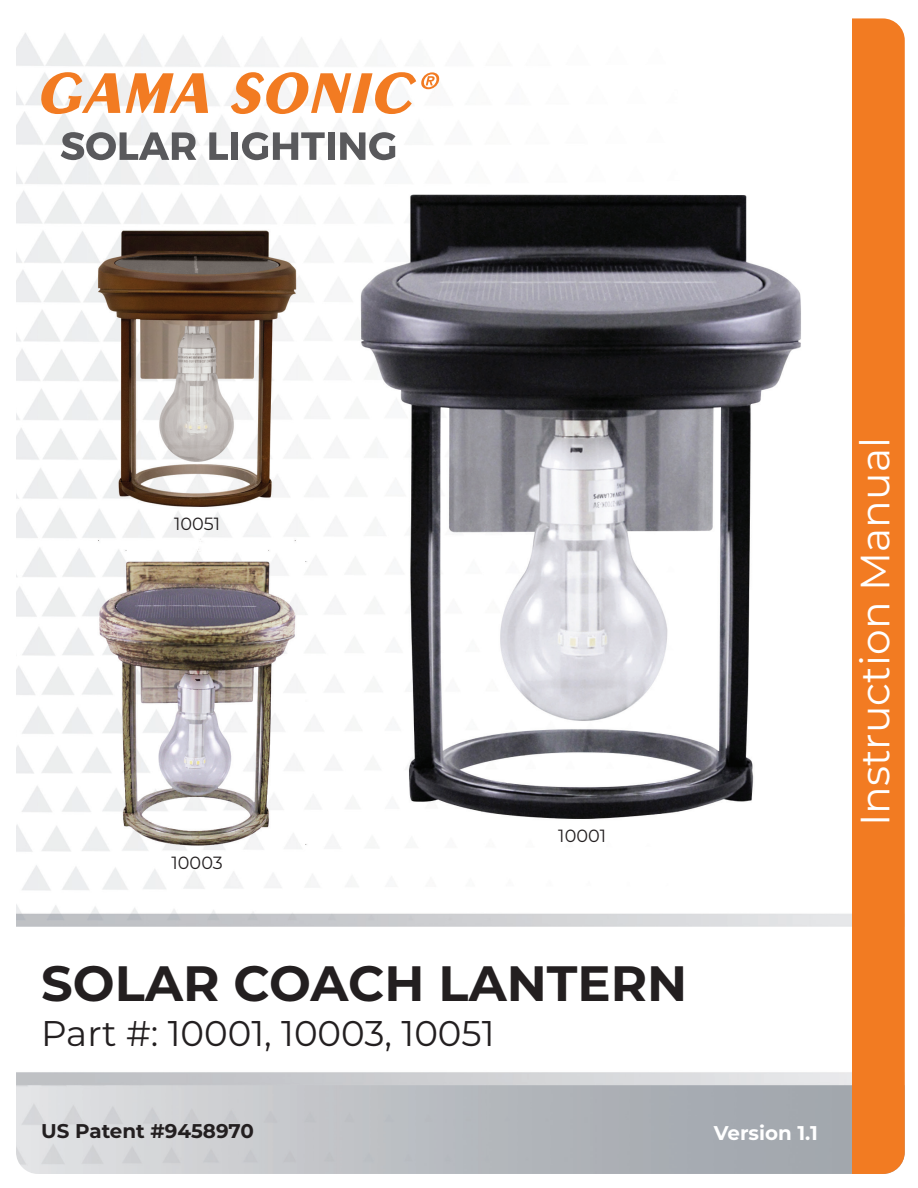
<style>
.page{position:relative;width:918px;height:1188px;background:#fff}
.page>*{position:absolute;margin:0;border:0;box-sizing:border-box;transform-origin:0 0}
.t1{font:700 49.65px "Montserrat";color:#231f20}
.t2{font:40.95px "Montserrat";color:#fff}
.t3{font:35.7px "Montserrat";color:#231f20}
.t4{font:700 19.8px "Montserrat";color:#231f20}
.t5{font:700 19.8px "Montserrat";color:#fff}
.t6{font:17.7px "Montserrat";color:#231f20}
</style>
<div class="page">
<img style="left:16px;top:33px;width:836px;height:1141px">
<div style="left:852px;top:18px;width:53px;height:1156px;background:#f27b22"></div>
<svg style="left:61px;top:132px;width:135px;height:28px"></svg>
<svg style="left:209px;top:132px;width:19px;height:28px"></svg>
<div style="left:231px;top:132px;width:7px;height:28px;background:#59595c"></div>
<svg style="left:242px;top:132px;width:83px;height:28px"></svg>
<div style="left:328px;top:132px;width:7px;height:28px;background:#59595c"></div>
<svg style="left:340px;top:132px;width:56px;height:28px"></svg>
<svg style="left:39px;top:72px;width:401px;height:42px"></svg>
<p class="t6" style="left:174px;top:512px;width:48px">10051</p>
<p class="t6" style="left:172px;top:851px;width:53px">10003</p>
<p class="t6" style="left:558px;top:824px;width:49px">10001</p>
<h1 class="t1" style="left:41px;top:948px;width:648px">SOLAR COACH LANTERN</h1>
<p class="t3" style="left:41px;top:1009px;width:455px">Part #: 10001, 10003, 10051</p>
<p class="t4" style="left:41px;top:1117px;width:214px">US Patent #9458970</p>
<p class="t5" style="left:714px;top:1119px;width:106px">Version 1.1</p>
<p class="t2" style="left:847px;top:826px;width:391px;rotate:-90deg">Instruction Manual</p>
</div>
